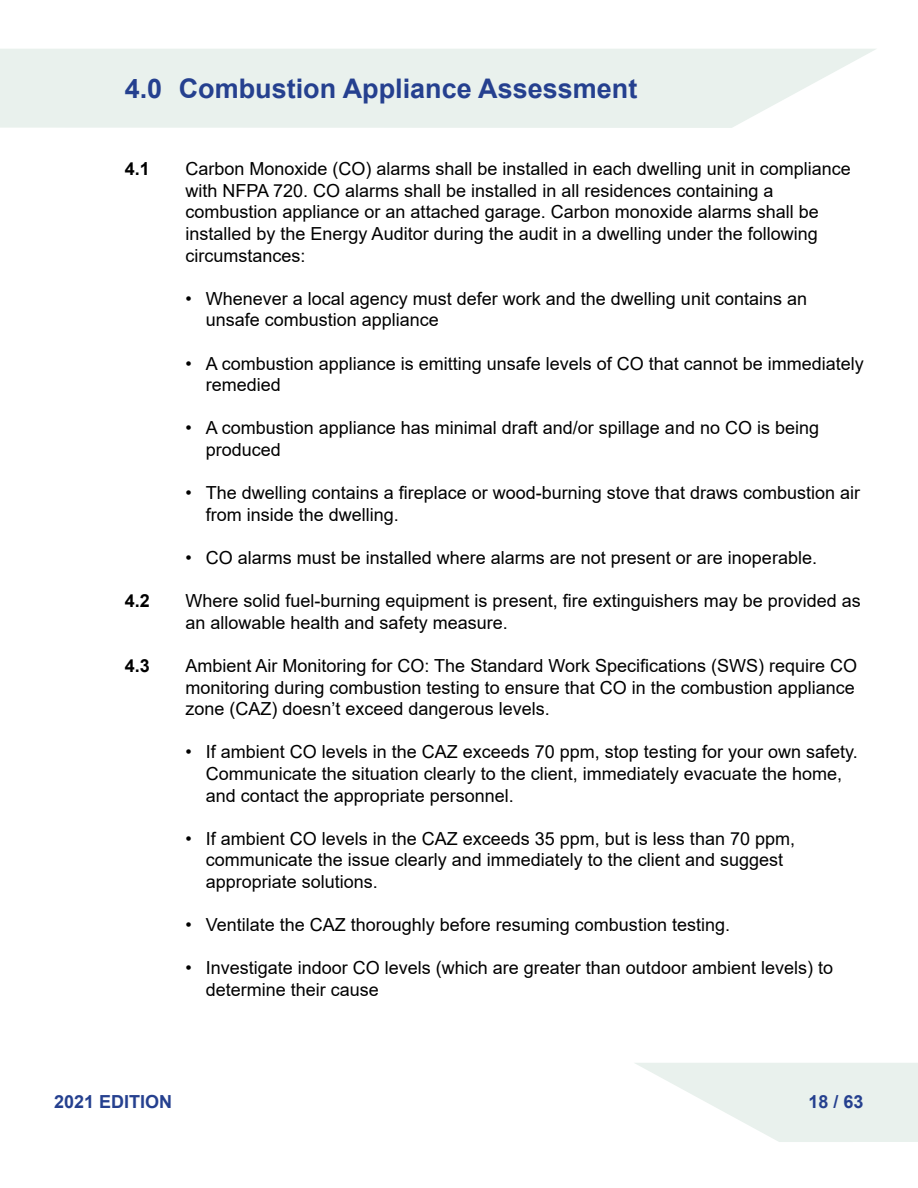
<style>
.page{position:relative;width:918px;height:1188px;background:#fff}
.page>*{position:absolute;margin:0;border:0;box-sizing:border-box;transform-origin:0 0}
.t1{font:700 27px "Arial";color:#25408f}
.t2{font:18px/21.6px "Arial";color:#000}
.t3{font:700 18px "Arial";color:#25408f}
.t4{font:700 18px "Arial";color:#000}
</style>
<div class="page">
<svg style="left:635px;top:1063px;width:283px;height:79px"></svg>
<svg style="left:0;top:49px;width:876px;height:79px;background:#eaf2ee"></svg>
<h1 class="t1" style="left:125px;top:70px;width:514px">4.0 Combustion Appliance Assessment</h1>
<p class="t4" style="left:125px;top:156px;width:27px">4.1</p>
<p class="t2" style="left:186px;top:158px;width:667px">Carbon Monoxide (CO) alarms shall be installed in each dwelling unit in compliance with NFPA 720. CO alarms shall be installed in all residences containing a combustion appliance or an attached garage. Carbon monoxide alarms shall be installed by the Energy Auditor during the audit in a dwelling under the following circumstances:</p>
<p class="t2" style="left:206px;top:287px;width:603px;text-indent:-20px">• Whenever a local agency must defer work and the dwelling unit contains an unsafe combustion appliance</p>
<p class="t2" style="left:206px;top:352px;width:660px;text-indent:-20px">• A combustion appliance is emitting unsafe levels of CO that cannot be immediately remedied</p>
<p class="t2" style="left:206px;top:417px;width:615px;text-indent:-20px">• A combustion appliance has minimal draft and/or spillage and no CO is being produced</p>
<p class="t2" style="left:206px;top:482px;width:656px;text-indent:-20px">• The dwelling contains a fireplace or wood-burning stove that draws combustion air from inside the dwelling.</p>
<p class="t2" style="left:186px;top:547px;width:633px">• CO alarms must be installed where alarms are not present or are inoperable.</p>
<p class="t4" style="left:125px;top:588px;width:27px">4.2</p>
<p class="t2" style="left:186px;top:590px;width:677px">Where solid fuel-burning equipment is present, fire extinguishers may be provided as an allowable health and safety measure.</p>
<p class="t4" style="left:125px;top:653px;width:27px">4.3</p>
<p class="t2" style="left:186px;top:655px;width:673px">Ambient Air Monitoring for CO: The Standard Work Specifications (SWS) require CO monitoring during combustion testing to ensure that CO in the combustion appliance zone (CAZ) doesn’t exceed dangerous levels.</p>
<p class="t2" style="left:206px;top:741px;width:653px;text-indent:-20px">• If ambient CO levels in the CAZ exceeds 70 ppm, stop testing for your own safety.<br>Communicate the situation clearly to the client, immediately evacuate the home, and contact the appropriate personnel.</p>
<p class="t2" style="left:206px;top:827px;width:591px;text-indent:-20px">• If ambient CO levels in the CAZ exceeds 35 ppm, but is less than 70 ppm, communicate the issue clearly and immediately to the client and suggest appropriate solutions.</p>
<p class="t2" style="left:186px;top:914px;width:546px">• Ventilate the CAZ thoroughly before resuming combustion testing.</p>
<p class="t2" style="left:206px;top:957px;width:629px;text-indent:-20px">• Investigate indoor CO levels (which are greater than outdoor ambient levels) to determine their cause</p>
<p class="t3" style="left:54px;top:1089px;width:120px">2021 EDITION</p>
<p class="t3" style="left:808px;top:1089px;width:57px">18 / 63</p>
</div>
